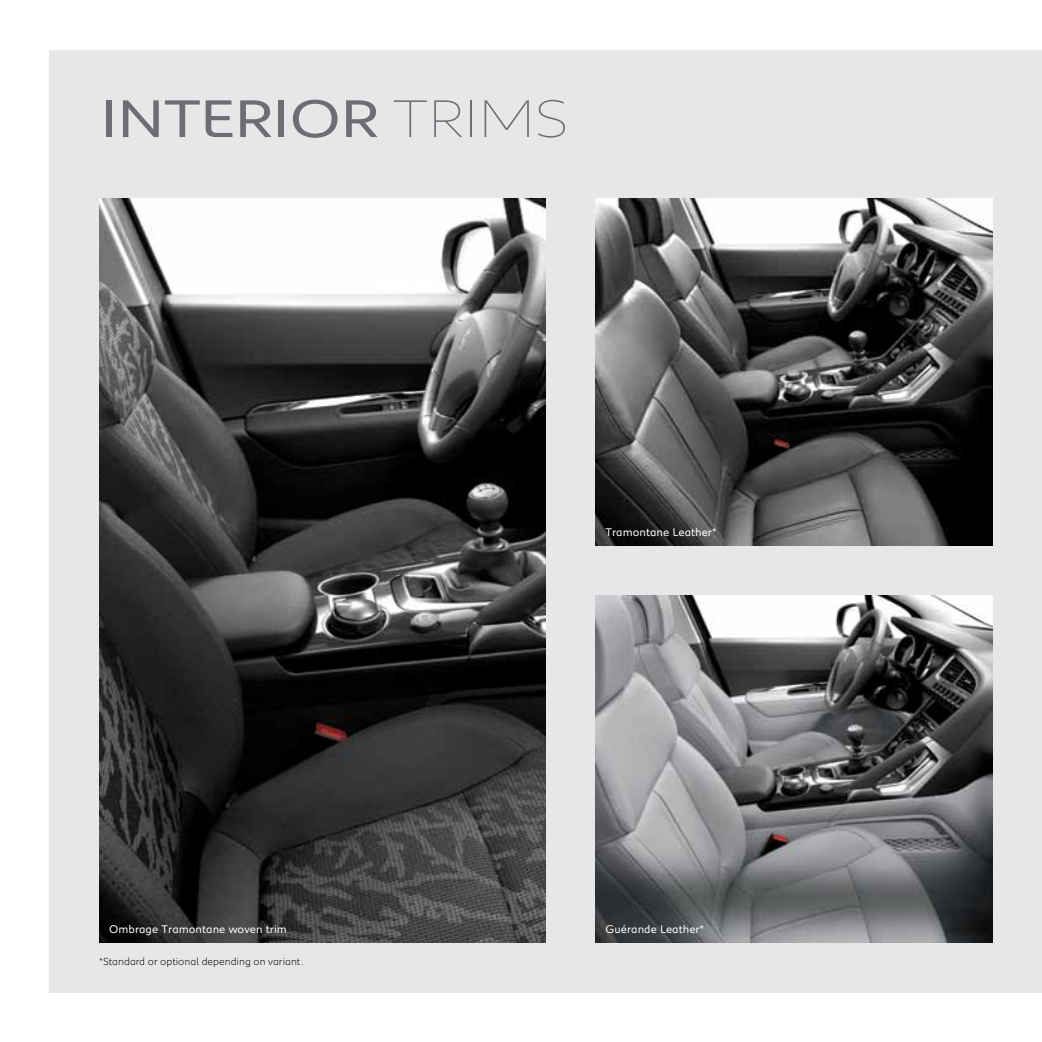
<style>
.page{position:relative;width:1042px;height:1042px;background:#fff}
.page>*{position:absolute;margin:0;border:0;box-sizing:border-box;transform-origin:0 0}
.t1{font:54.25px "Peugeot Expanded";letter-spacing:-.035em;color:#6d6e71}
.t2{font:11.38px "Peugeot";letter-spacing:.005em;color:#fff}
.t3{font:300 10.5px "Peugeot";color:#000}
.s1{font-weight:200}
</style>
<div class="page">
<div style="left:50px;top:50px;width:992px;height:942px;background:#e6e7e8"></div>
<img style="left:595px;top:595px;width:397px;height:348px">
<img style="left:99px;top:198px;width:447px;height:745px">
<img style="left:595px;top:198px;width:397px;height:348px">
<h1 class="t1" style="left:99px;top:81px;width:472px">INTERIOR <span class="s1">TRIMS</span></h1>
<p class="t2" style="left:605px;top:524px;width:113px">Tramontane Leather*</p>
<p class="t2" style="left:109px;top:921px;width:179px">Ombrage Tramontane woven trim</p>
<p class="t2" style="left:605px;top:921px;width:100px">Guérande Leather*</p>
<p class="t3" style="left:99px;top:954px;width:206px">*Standard or optional depending on variant.</p>
</div>
